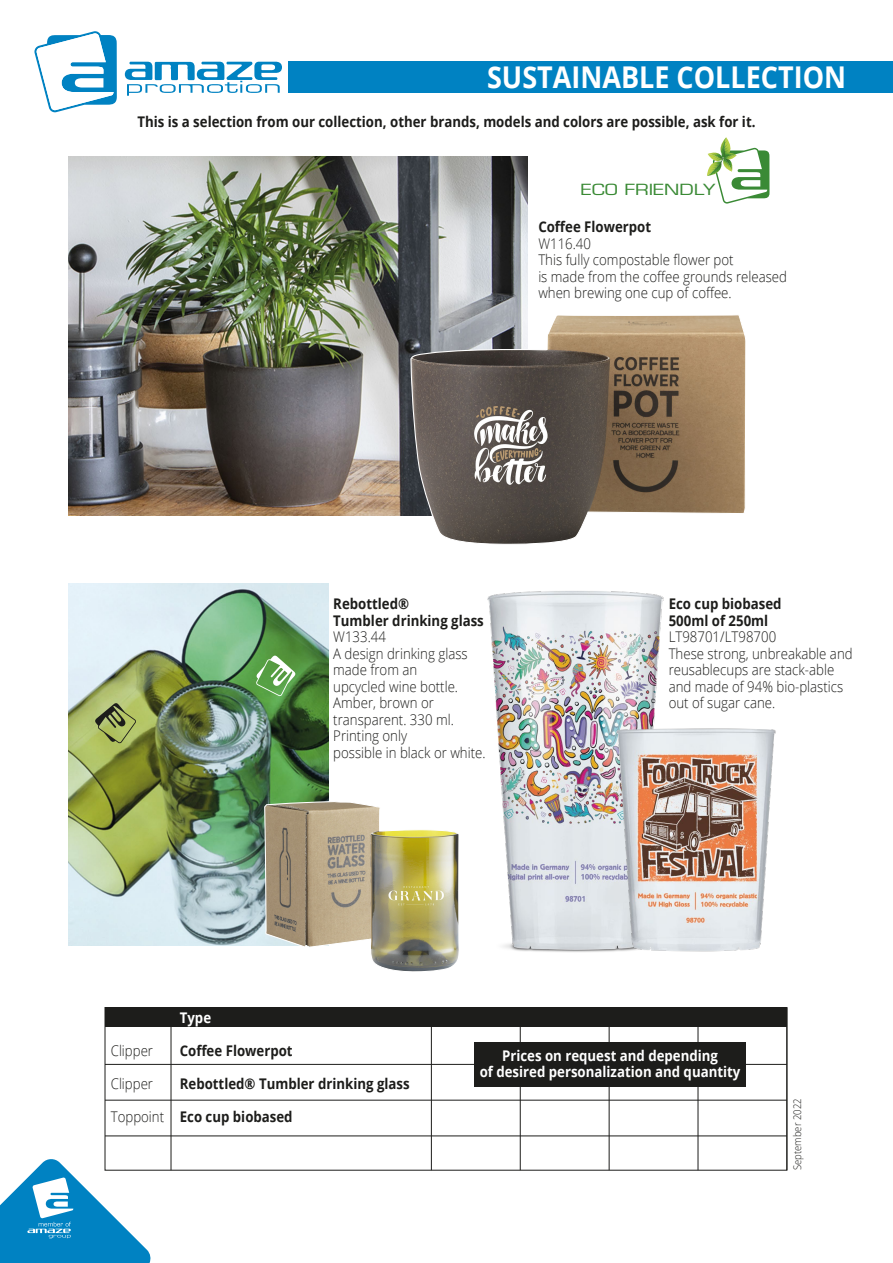
<style>
.page{position:relative;width:893px;height:1263px;background:#fff}
.page>*{position:absolute;margin:0;border:0;box-sizing:border-box;transform-origin:0 0}
.t1{font:700 30px "Open Sans";color:#fff;scale:.9 1}
.t2{font:15px "Eurostile LT Std";color:#3a8a35;scale:1.3 1}
.t3{font:300 14.7px/16.5px "Open Sans";color:#1d1d1b;scale:.9 1}
.t4{font:700 14.7px/16.5px "Open Sans";color:#1d1d1b;scale:.9 1}
.t5{font:700 14.7px/16.5px "Open Sans";color:#fff;text-align:center;scale:.9 1}
.t6{font:300 14.25px "Open Sans";color:#fff;scale:.95 1}
.t7{font:300 10.5px "Open Sans";color:#1d1d1b;scale:.9 1}
</style>
<div class="page">
<svg style="left:125px;top:62px;width:157px;height:34px"></svg>
<svg style="left:34px;top:31px;width:83px;height:81px"></svg>
<div style="left:288px;top:62px;width:605px;height:31px;background:#0082c2"></div>
<div style="left:105px;top:1007px;width:682px;height:20px;background:#1d1d1b"></div>
<hr style="left:431px;top:1007px;width:1px;height:163px;background:#1d1d1b">
<hr style="left:520px;top:1007px;width:1px;height:163px;background:#1d1d1b">
<hr style="left:609px;top:1007px;width:1px;height:163px;background:#1d1d1b">
<hr style="left:698px;top:1007px;width:1px;height:163px;background:#1d1d1b">
<hr style="left:786px;top:1007px;width:1px;height:163px;background:#1d1d1b">
<hr style="left:171px;top:1007px;width:1px;height:163px;background:#1d1d1b">
<hr style="left:105px;top:1064px;width:682px;height:1px;background:#1d1d1b">
<hr style="left:105px;top:1100px;width:682px;height:1px;background:#1d1d1b">
<hr style="left:105px;top:1135px;width:682px;height:1px;background:#1d1d1b">
<svg style="left:0;top:1158px;width:151px;height:105px"></svg>
<img style="left:68px;top:156px;width:460px;height:359px">
<img style="left:68px;top:584px;width:261px;height:361px">
<svg style="left:410px;top:204px;width:336px;height:341px"></svg>
<img style="left:264px;top:667px;width:195px;height:305px">
<img style="left:487px;top:591px;width:177px;height:361px">
<img style="left:587px;top:698px;width:189px;height:254px">
<svg style="left:707px;top:137px;width:62px;height:67px"></svg>
<svg style="left:255px;top:655px;width:41px;height:41px;background:#79b16b"></svg>
<svg style="left:95px;top:702px;width:41px;height:41px;background:#929f59"></svg>
<div style="left:474px;top:1043px;width:272px;height:44px;background:#1d1d1b"></div>
<h1 class="t1" style="left:487px;top:56px;width:400px">SUSTAINABLE COLLECTION</h1>
<p class="t4" style="left:137px;top:113px;width:688px">This is a selection from our collection, other brands, models and colors are possible, ask for it.</p>
<p class="t2" style="left:581px;top:180px;width:105px">ECO FRIENDLY</p>
<p class="t4" style="left:538px;top:218px;width:127px">Coffee Flowerpot</p>
<p class="t3" style="left:538px;top:235px;width:278px">W116.40<br>This fully compostable flower pot<br>is made from the coffee grounds released when brewing one cup of coffee.</p>
<p class="t4" style="left:333px;top:595px;width:169px">Rebottled®<br>Tumbler drinking glass</p>
<p class="t3" style="left:333px;top:628px;width:171px">W133.44<br>A design drinking glass made from an<br>upcycled wine bottle.<br>Amber, brown or transparent. 330 ml.<br>Printing only<br>possible in black or white.</p>
<p class="t4" style="left:669px;top:595px;width:127px">Eco cup biobased<br>500ml of 250ml</p>
<p class="t3" style="left:669px;top:628px;width:206px">LT98701/LT98700<br>These strong, unbreakable and reusablecups are stack-able and made of 94% bio-plastics out of sugar cane.</p>
<p class="t3" style="left:111px;top:1042px;width:49px">Clipper</p>
<p class="t3" style="left:111px;top:1075px;width:49px">Clipper</p>
<p class="t3" style="left:111px;top:1108px;width:61px">Toppoint</p>
<p class="t5" style="left:180px;top:1009px;width:36px">Type</p>
<p class="t4" style="left:180px;top:1042px;width:127px">Coffee Flowerpot</p>
<p class="t4" style="left:180px;top:1075px;width:257px">Rebottled® Tumbler drinking glass</p>
<p class="t4" style="left:180px;top:1108px;width:127px">Eco cup biobased</p>
<p class="t7" style="left:790px;top:1170px;width:81px;rotate:-90deg">September 2022</p>
<p class="t6" style="left:551px;top:1041px;width:40px">x €/st.</p>
<p class="t6" style="left:635px;top:1041px;width:40px">x €/st.</p>
<p class="t5" style="left:480px;top:1047px;width:291px">Prices on request and depending<br>of desired personalization and quantity</p>
</div>
